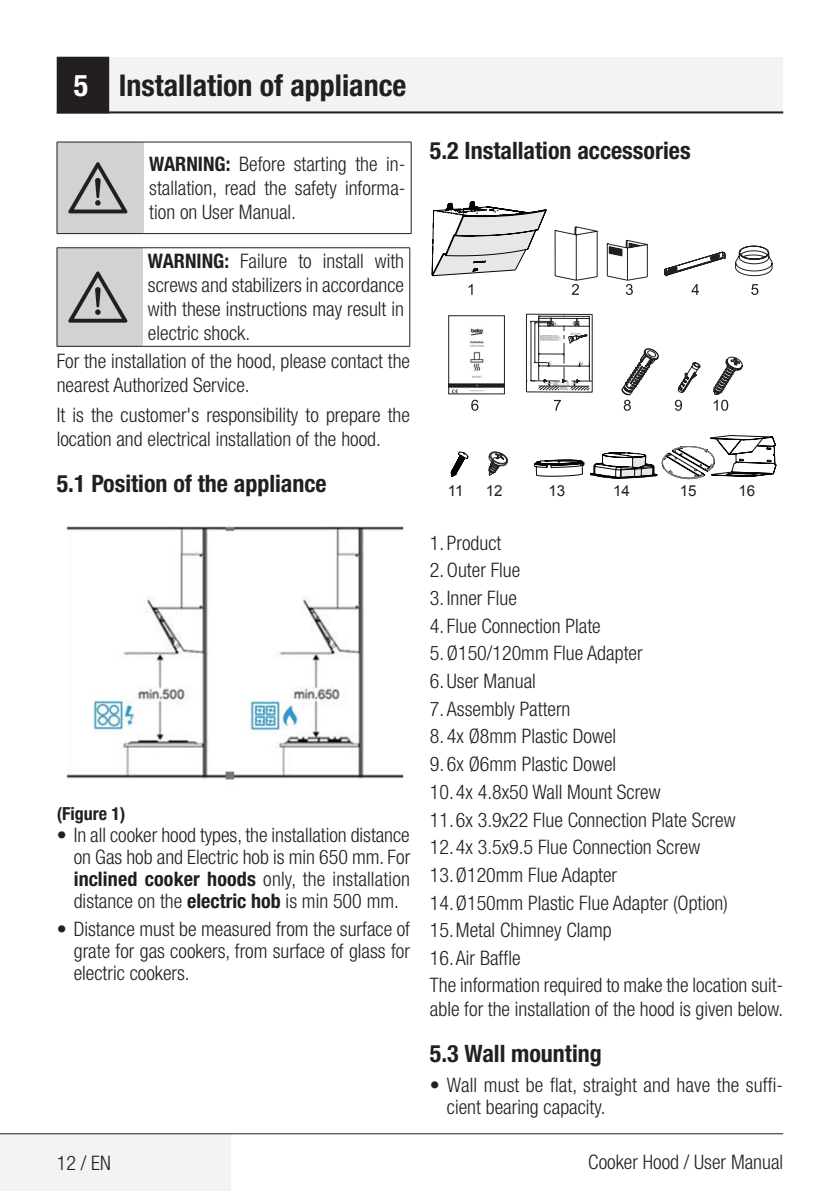
<style>
.page{position:relative;width:840px;height:1191px;background:#fff}
.page>*{position:absolute;margin:0;border:0;box-sizing:border-box;transform-origin:0 0}
.t1{font:64px "ZIWARNUN";color:#231f20}
.Unite_Baslik_Icerik{font:700 condensed 30px "Helvetica Neue LT Pro";color:#231f20}
.Alt_Baslik_Icerik{font:700 condensed 24px "Helvetica Neue LT Pro";color:#231f20}
.Duz_Metin{font:300 condensed 20px/24px "Helvetica Neue LT Pro";color:#231f20;text-align:justify}
.Tablo_yazi_baslik{font:700 condensed 18px "Helvetica Neue LT Pro";color:#231f20}
.t2{font:15.2px "Arial";color:#231f20}
.s1{color:#fff}
.s2{font-weight:700}
</style>
<div class="page">
<div style="left:57px;top:57px;width:725px;height:56px;background:#f2f3f4"></div>
<hr style="left:57px;top:111px;width:725px;height:2px;background:#231f20">
<div style="left:58px;top:58px;width:50px;height:54px;background:#231f20"></div>
<div style="left:57px;top:57px;width:52px;height:56px;border:2px solid #231f20"></div>
<div style="left:0;top:1133px;width:230px;height:58px;background:#f2f3f4"></div>
<hr style="left:0;top:1133px;width:782px;height:1px;background:#231f20">
<div style="left:57px;top:142px;width:86px;height:92px;background:#d1d2d4"></div>
<hr style="left:57px;top:142px;width:86px;height:1px;background:#231f20">
<hr style="left:57px;top:142px;width:1px;height:91px;background:#231f20">
<hr style="left:143px;top:142px;width:268px;height:1px;background:#231f20">
<hr style="left:410px;top:142px;width:1px;height:91px;background:#231f20">
<hr style="left:57px;top:233px;width:86px;height:1px;background:#231f20">
<hr style="left:143px;top:233px;width:268px;height:1px;background:#231f20">
<div style="left:57px;top:248px;width:85px;height:98px;background:#d1d2d4"></div>
<hr style="left:57px;top:247px;width:85px;height:1px;background:#231f20">
<hr style="left:57px;top:248px;width:1px;height:98px;background:#231f20">
<hr style="left:142px;top:247px;width:268px;height:1px;background:#231f20">
<hr style="left:409px;top:248px;width:1px;height:98px;background:#231f20">
<hr style="left:57px;top:346px;width:85px;height:1px;background:#231f20">
<hr style="left:142px;top:346px;width:268px;height:1px;background:#231f20">
<img style="left:66px;top:526px;width:338px;height:254px">
<svg style="left:735px;top:246px;width:37px;height:30px"></svg>
<div style="left:448px;top:315px;width:56px;height:79px;border:1px solid #231f20"></div>
<svg style="left:431px;top:201px;width:115px;height:75px"></svg>
<svg style="left:468px;top:284px;width:4px;height:11px"></svg>
<svg style="left:554px;top:226px;width:171px;height:69px"></svg>
<svg style="left:751px;top:284px;width:7px;height:11px"></svg>
<svg style="left:450px;top:314px;width:325px;height:165px"></svg>
<p class="Unite_Baslik_Icerik" style="left:74px;top:67px;width:334px"><span class="s1">5</span> Installation of appliance</p>
<p class="t1" style="left:68px;top:154px;width:63px">A</p>
<p class="Duz_Metin" style="left:149px;top:152px;width:257px"><span class="s2">WARNING:</span> Before starting the in&shy;stallation, read the safety informa&shy;tion on User Manual.</p>
<p class="Duz_Metin" style="left:148px;top:249px;width:257px"><span class="s2">WARNING:</span> Failure to install with screws and stabilizers in accordance with these instructions may result in electric shock.</p>
<p class="Duz_Metin" style="left:57px;top:349px;width:354px">For the installation of the hood, please contact the nearest Authorized Service.</p>
<p class="Duz_Metin" style="left:57px;top:403px;width:354px">It is the customer's responsibility to prepare the location and electrical installation of the hood.</p>
<p class="Alt_Baslik_Icerik" style="left:57px;top:469px;width:271px">5.1 Position of the appliance</p>
<p class="t1" style="left:68px;top:263px;width:63px">A</p>
<p class="Tablo_yazi_baslik" style="left:57px;top:803px;width:70px">(Figure 1)</p>
<p class="Duz_Metin" style="left:74px;top:824px;width:338px;line-height:22px;text-indent:-17px"><span class="s2">•</span> In all cooker hood types, the installation distance on Gas hob and Electric hob is min 650 mm. For <span class="s2">inclined cooker hoods</span> only, the installation distance on the <span class="s2">electric hob</span> is min 500 mm.</p>
<p class="Duz_Metin" style="left:74px;top:918px;width:337px;line-height:22px;text-indent:-17px"><span class="s2">•</span> Distance must be measured from the surface of grate for gas cookers, from surface of glass for electric cookers.</p>
<p class="Alt_Baslik_Icerik" style="left:429px;top:136px;width:262px">5.2 Installation accessories</p>
<p class="t2" style="left:447px;top:481px;width:17px">11</p>
<p class="t2" style="left:485px;top:481px;width:18px">12</p>
<p class="t2" style="left:548px;top:481px;width:18px">13</p>
<p class="t2" style="left:613px;top:481px;width:18px">14</p>
<p class="t2" style="left:679px;top:481px;width:18px">15</p>
<p class="t2" style="left:738px;top:481px;width:18px">16</p>
<p class="Duz_Metin" style="left:429px;top:530px;width:73px">1. Product</p>
<p class="Duz_Metin" style="left:429px;top:558px;width:92px">2.Outer Flue</p>
<p class="Duz_Metin" style="left:429px;top:586px;width:88px">3. Inner Flue</p>
<p class="Duz_Metin" style="left:429px;top:613px;width:172px">4. Flue Connection Plate</p>
<p class="Duz_Metin" style="left:429px;top:641px;width:214px">5.Ø150/120mm Flue Adapter</p>
<p class="Duz_Metin" style="left:429px;top:669px;width:107px">6. User Manual</p>
<p class="Duz_Metin" style="left:429px;top:696px;width:142px">7. Assembly Pattern</p>
<p class="Duz_Metin" style="left:429px;top:724px;width:188px">8. 4x Ø8mm Plastic Dowel</p>
<p class="Duz_Metin" style="left:429px;top:752px;width:188px">9. 6x Ø6mm Plastic Dowel</p>
<p class="Duz_Metin" style="left:429px;top:779px;width:232px">10.4x 4.8x50 Wall Mount Screw</p>
<p class="Duz_Metin" style="left:429px;top:807px;width:307px">11.6x 3.9x22 Flue Connection Plate Screw</p>
<p class="Duz_Metin" style="left:429px;top:835px;width:272px">12.4x 3.5x9.5 Flue Connection Screw</p>
<p class="Duz_Metin" style="left:429px;top:862px;width:189px">13.Ø120mm Flue Adapter</p>
<p class="Duz_Metin" style="left:429px;top:890px;width:299px">14.Ø150mm Plastic Flue Adapter (Option)</p>
<p class="Duz_Metin" style="left:429px;top:918px;width:183px">15.Metal Chimney Clamp</p>
<p class="Duz_Metin" style="left:429px;top:945px;width:92px">16.Air Baffle</p>
<p class="Duz_Metin" style="left:429px;top:972px;width:354px">The information required to make the location suit&shy;able for the installation of the hood is given below.</p>
<p class="Alt_Baslik_Icerik" style="left:429px;top:1038px;width:173px">5.3 Wall mounting</p>
<p class="Duz_Metin" style="left:446px;top:1074px;width:337px;line-height:22px;text-indent:-17px"><span class="s2">•</span> Wall must be flat, straight and have the suffi&shy;cient bearing capacity.</p>
<p class="Duz_Metin" style="left:57px;top:1150px;width:55px">12 / EN</p>
<p class="Duz_Metin" style="left:588px;top:1150px;width:196px">Cooker Hood / User Manual</p>
</div>
